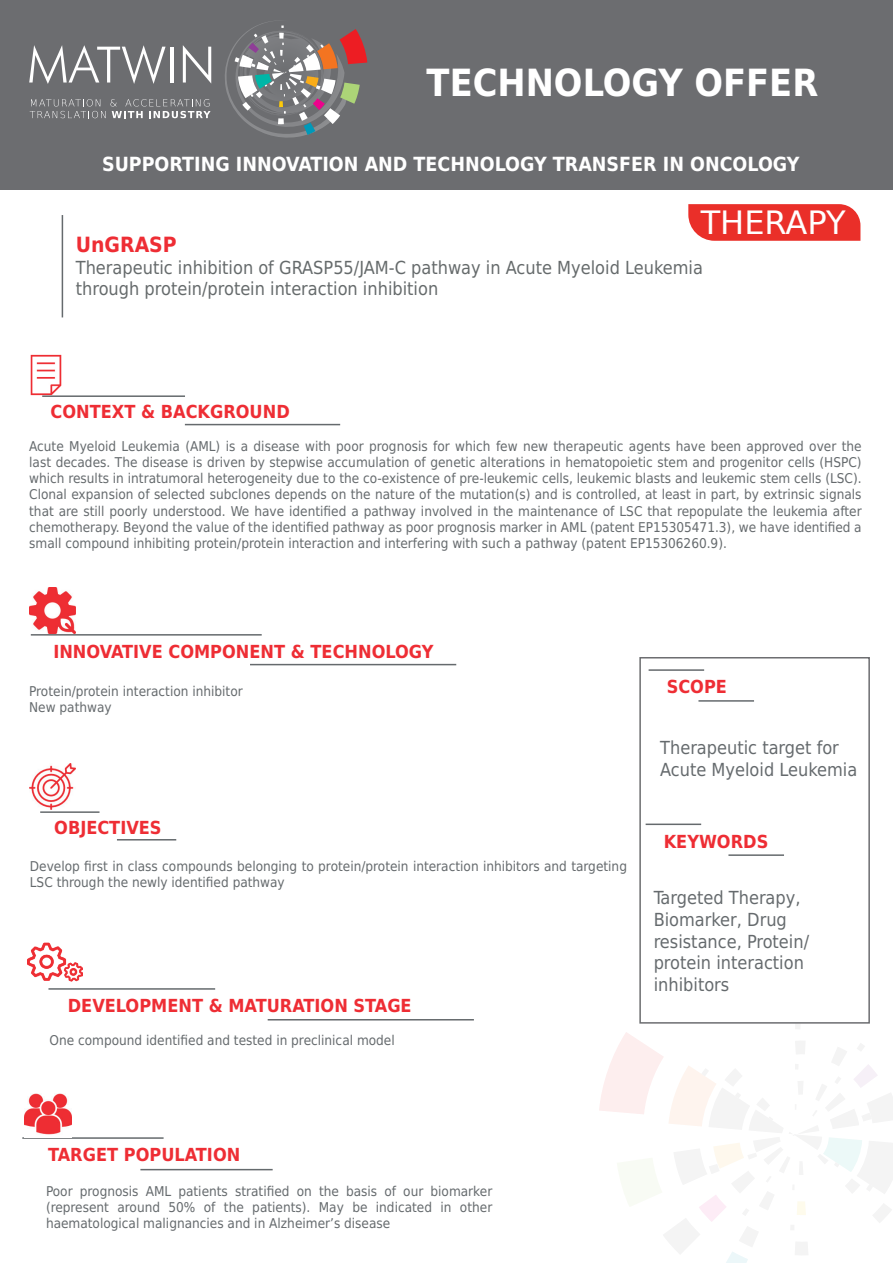
<style>
.page{position:relative;width:893px;height:1263px;background:#fff}
.page>*{position:absolute;margin:0;border:0;box-sizing:border-box;transform-origin:0 0}
.t1{font:700 37.5px "DejaVu Sans Condensed";color:#fff}
.t2{font:32.1px "DejaVu Sans";color:#fff}
.t3{font:700 21px "DejaVu Sans Condensed";color:#ee2d34}
.t4{font:700 19.5px "DejaVu Sans Condensed";color:#fff}
.t5{font:18px/21.6px "DejaVu Sans Condensed";color:#656a6d}
.t6{font:700 18px "DejaVu Sans Condensed";color:#ee2d34}
.t7{font:18px/21.6px "DejaVu Sans Condensed";color:#656a6b}
.t8{font:13.5px/16.2px "DejaVu Sans Condensed";color:#656a6d;text-align:justify}
</style>
<div class="page">
<div style="left:0;top:0;width:893px;height:189px;background:#6c6d70"></div>
<hr style="left:31px;top:634px;width:231px;height:2px;background:#656a6d">
<hr style="left:40px;top:811px;width:60px;height:2px;background:#656a6d">
<hr style="left:250px;top:664px;width:206px;height:1px;background:#656a6d">
<hr style="left:117px;top:839px;width:59px;height:1px;background:#656a6d">
<div style="left:639px;top:657px;width:231px;height:367px;border:2px solid #6c6d70"></div>
<hr style="left:649px;top:669px;width:55px;height:2px;background:#656a6d">
<hr style="left:646px;top:823px;width:55px;height:2px;background:#656a6d">
<hr style="left:698px;top:700px;width:56px;height:2px;background:#656a6d">
<hr style="left:728px;top:854px;width:56px;height:2px;background:#656a6d">
<svg style="left:599px;top:1024px;width:294px;height:239px"></svg>
<img style="left:30px;top:354px;width:32px;height:42px">
<img style="left:29px;top:587px;width:46px;height:46px">
<img style="left:29px;top:763px;width:46px;height:46px">
<svg style="left:29px;top:45px;width:137px;height:39px"></svg>
<hr style="left:171px;top:47px;width:3px;height:36px;background:#fff">
<svg style="left:183px;top:45px;width:28px;height:38px"></svg>
<svg style="left:225px;top:22px;width:142px;height:116px"></svg>
<svg style="left:30px;top:99px;width:181px;height:19px"></svg>
<hr style="left:62px;top:215px;width:1px;height:102px;background:#656a6d">
<hr style="left:185px;top:424px;width:155px;height:1px;background:#656a6d">
<hr style="left:42px;top:395px;width:143px;height:2px;background:#656a6d">
<hr style="left:48px;top:988px;width:167px;height:2px;background:#656a6d">
<hr style="left:268px;top:1019px;width:206px;height:1px;background:#656a6d">
<img style="left:27px;top:942px;width:56px;height:48px">
<hr style="left:22px;top:1137px;width:142px;height:2px;background:#656a6d">
<hr style="left:140px;top:1169px;width:133px;height:1px;background:#656a6d">
<img style="left:25px;top:1093px;width:47px;height:42px">
<svg style="left:688px;top:204px;width:172px;height:37px;background:#ea3933"></svg>
<h1 class="t1" style="left:427px;top:52px;width:393px">TECHNOLOGY OFFER</h1>
<h3 class="t4" style="left:102px;top:148px;width:699px">SUPPORTING INNOVATION AND TECHNOLOGY TRANSFER IN ONCOLOGY</h3>
<h2 class="t2" style="left:701px;top:197px;width:147px">THERAPY</h2>
<h3 class="t3" style="left:76px;top:227px;width:102px">UnGRASP</h3>
<h3 class="t7" style="left:76px;top:256px;width:629px">Therapeutic inhibition of GRASP55/JAM-C pathway in Acute Myeloid Leukemia through protein/protein interaction inhibition</h3>
<h3 class="t6" style="left:51px;top:397px;width:241px">CONTEXT &amp; BACKGROUND</h3>
<p class="t8" style="left:29px;top:438px;width:834px">Acute Myeloid Leukemia (AML) is a disease with poor prognosis for which few new therapeutic agents have been approved over the last decades. The disease is driven by stepwise accumulation of genetic alterations in hematopoietic stem and progenitor cells (HSPC) which results in intratumoral heterogeneity due to the co-existence of pre-leukemic cells, leukemic blasts and leukemic stem cells (LSC).<br>Clonal expansion of selected subclones depends on the nature of the mutation(s) and is controlled, at least in part, by extrinsic signals that are still poorly understood. We have identified a pathway involved in the maintenance of LSC that repopulate the leukemia after chemotherapy. Beyond the value of the identified pathway as poor prognosis marker in AML (patent EP15305471.3), we have identified a small compound inhibiting protein/protein interaction and interfering with such a pathway (patent EP15306260.9).</p>
<h3 class="t6" style="left:53px;top:637px;width:382px">INNOVATIVE COMPONENT &amp; TECHNOLOGY</h3>
<p class="t8" style="left:29px;top:683px;width:215px">Protein/protein interaction inhibitor<br>New pathway</p>
<h3 class="t6" style="left:54px;top:813px;width:109px">OBJECTIVES</h3>
<p class="t8" style="left:30px;top:857px;width:599px">Develop first in class compounds belonging to protein/protein interaction inhibitors and targeting<br>LSC through the newly identified pathway</p>
<h3 class="t6" style="left:68px;top:991px;width:345px">DEVELOPMENT &amp; MATURATION STAGE</h3>
<p class="t8" style="left:50px;top:1032px;width:347px">One compound identified and tested in preclinical model</p>
<h3 class="t6" style="left:667px;top:672px;width:62px">SCOPE</h3>
<h3 class="t5" style="left:660px;top:736px;width:199px">Therapeutic target for<br>Acute Myeloid Leukemia</h3>
<h3 class="t6" style="left:664px;top:826px;width:106px">KEYWORDS</h3>
<h3 class="t5" style="left:654px;top:887px;width:157px">Targeted Therapy,<br>Biomarker, Drug resistance, Protein/ protein interaction inhibitors</h3>
<h3 class="t6" style="left:48px;top:1140px;width:194px">TARGET POPULATION</h3>
<p class="t8" style="left:46px;top:1183px;width:448px">Poor prognosis AML patients stratified on the basis of our biomarker (represent around 50% of the patients). May be indicated in other haematological malignancies and in Alzheimer’s disease</p>
</div>
